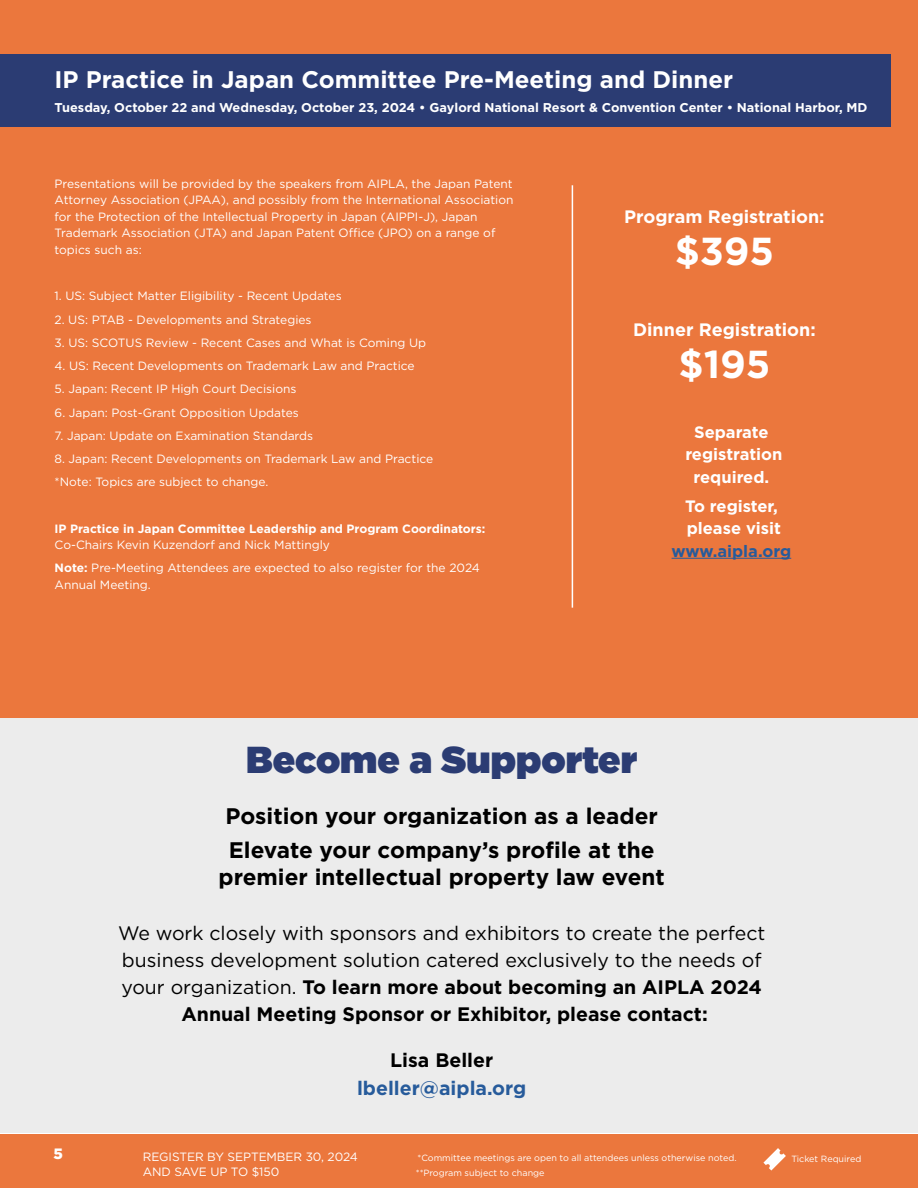
<style>
.page{position:relative;width:918px;height:1188px;background:#fff}
.page>*{position:absolute;margin:0;border:0;box-sizing:border-box;transform-origin:0 0}
.t1{font:700 39px "Gotham";letter-spacing:-.005em;color:#fff}
.t2{font:900 37.5px "Gotham";color:#2b3c73}
.t3{font:700 24px "Gotham";color:#fff}
.t4{font:700 22.5px/33.8px "Gotham";color:#000}
.t5{font:19.5px/27px "Gotham";color:#000;text-align:center}
.t6{font:700 19.5px "Gotham";color:#275b9b}
.t7{font:700 19.5px "Gotham";color:#000}
.t8{font:700 18px "Gotham";color:#fff}
.t9{font:700 16.5px/22.5px "Gotham";color:#fff;text-align:center}
.t10{font:700 16.5px "Gotham";color:#275b9b}
.t11{font:900 15px "Gotham";color:#fff}
.t12{font:700 12.75px "Gotham";color:#fff}
.t13{font:12px/16.5px "Gotham";color:#fff}
.t14{font:700 12px "Gotham";color:#fff}
.t15{font:9px "Gotham";color:#fff}
.s1{font-weight:700}
</style>
<div class="page">
<div style="left:0;top:1134px;width:918px;height:54px;background:#eb773d"></div>
<svg style="left:763px;top:1148px;width:23px;height:23px"></svg>
<div style="left:0;top:0;width:918px;height:718px;background:#eb773d"></div>
<div style="left:0;top:54px;width:891px;height:72px;background:#2b3c73"></div>
<hr style="left:672px;top:558px;width:119px;height:1px;background:#275b9b">
<div style="left:0;top:718px;width:918px;height:415px;background:#ececec"></div>
<hr style="left:572px;top:185px;width:1px;height:423px;background:#fff">
<h3 class="t3" style="left:55px;top:64px;width:680px">IP Practice in Japan Committee Pre-Meeting and Dinner</h3>
<p class="t12" style="left:55px;top:99px;width:814px">Tuesday, October 22 and Wednesday, October 23, 2024 • Gaylord National Resort &amp; Convention Center • National Harbor, MD</p>
<p class="t13" style="left:55px;top:175px;width:461px">Presentations will be provided by the speakers from AIPLA, the Japan Patent Attorney Association (JPAA), and possibly from the International Association for the Protection of the Intellectual Property in Japan (AIPPI-J), Japan Trademark Association (JTA) and Japan Patent Office (JPO) on a range of topics such as:</p>
<p class="t13" style="left:55px;top:288px;width:289px">1. US: Subject Matter Eligibility - Recent Updates</p>
<p class="t13" style="left:55px;top:311px;width:259px">2. US: PTAB - Developments and Strategies</p>
<p class="t13" style="left:55px;top:334px;width:373px">3. US: SCOTUS Review - Recent Cases and What is Coming Up</p>
<p class="t13" style="left:55px;top:357px;width:362px">4. US: Recent Developments on Trademark Law and Practice</p>
<p class="t13" style="left:55px;top:381px;width:244px">5. Japan: Recent IP High Court Decisions</p>
<p class="t13" style="left:55px;top:404px;width:246px">6. Japan: Post-Grant Opposition Updates</p>
<p class="t13" style="left:55px;top:427px;width:260px">7. Japan: Update on Examination Standards</p>
<p class="t13" style="left:55px;top:447px;width:380px;line-height:23.2px">8. Japan: Recent Developments on Trademark Law and Practice *Note: Topics are subject to change.</p>
<p class="t14" style="left:55px;top:521px;width:432px">IP Practice in Japan Committee Leadership and Program Coordinators:</p>
<p class="t13" style="left:55px;top:533px;width:427px;line-height:23.2px">Co-Chairs Kevin Kuzendorf and Nick Mattingly<br><span class="s1">Note:</span> Pre-Meeting Attendees are expected to also register for the 2024</p>
<p class="t13" style="left:55px;top:576px;width:98px">Annual Meeting.</p>
<h3 class="t8" style="left:624px;top:205px;width:202px">Program Registration:</h3>
<h1 class="t1" style="left:675px;top:225px;width:101px">$395</h1>
<h3 class="t8" style="left:633px;top:317px;width:184px">Dinner Registration:</h3>
<h1 class="t1" style="left:679px;top:338px;width:93px">$195</h1>
<h3 class="t9" style="left:685px;top:420px;width:99px">Separate registration required.</h3>
<h3 class="t9" style="left:685px;top:494px;width:98px;text-align:left">To register, please visit</h3>
<h3 class="t10" style="left:672px;top:540px;width:121px">www.aipla.org</h3>
<h2 class="t2" style="left:246px;top:733px;width:392px">Become a Supporter</h2>
<h3 class="t4" style="left:225px;top:799px;width:434px">Position your organization as a leader<br>Elevate your company’s profile at the</h3>
<h3 class="t4" style="left:219px;top:860px;width:448px">premier intellectual property law event</h3>
<p class="t5" style="left:118px;top:919px;width:649px">We work closely with sponsors and exhibitors to create the perfect business development solution catered exclusively to the needs of your organization. <span class="s1">To learn more about becoming an AIPLA 2024<br>Annual Meeting Sponsor or Exhibitor, please contact:</span></p>
<h3 class="t7" style="left:390px;top:1047px;width:105px">Lisa Beller</h3>
<h3 class="t6" style="left:357px;top:1075px;width:171px">lbeller@aipla.org</h3>
<p class="t11" style="left:54px;top:1143px;width:11px">5</p>
<p class="t13" style="left:143px;top:1149px;width:217px;line-height:15px">REGISTER BY SEPTEMBER 30, 2024<br>AND SAVE UP TO $150</p>
<p class="t15" style="left:418px;top:1152px;width:321px">*Committee meetings are open to all attendees unless otherwise noted.</p>
<p class="t15" style="left:791px;top:1153px;width:71px">Ticket Required</p>
<p class="t15" style="left:416px;top:1167px;width:130px">**Program subject to change</p>
</div>
